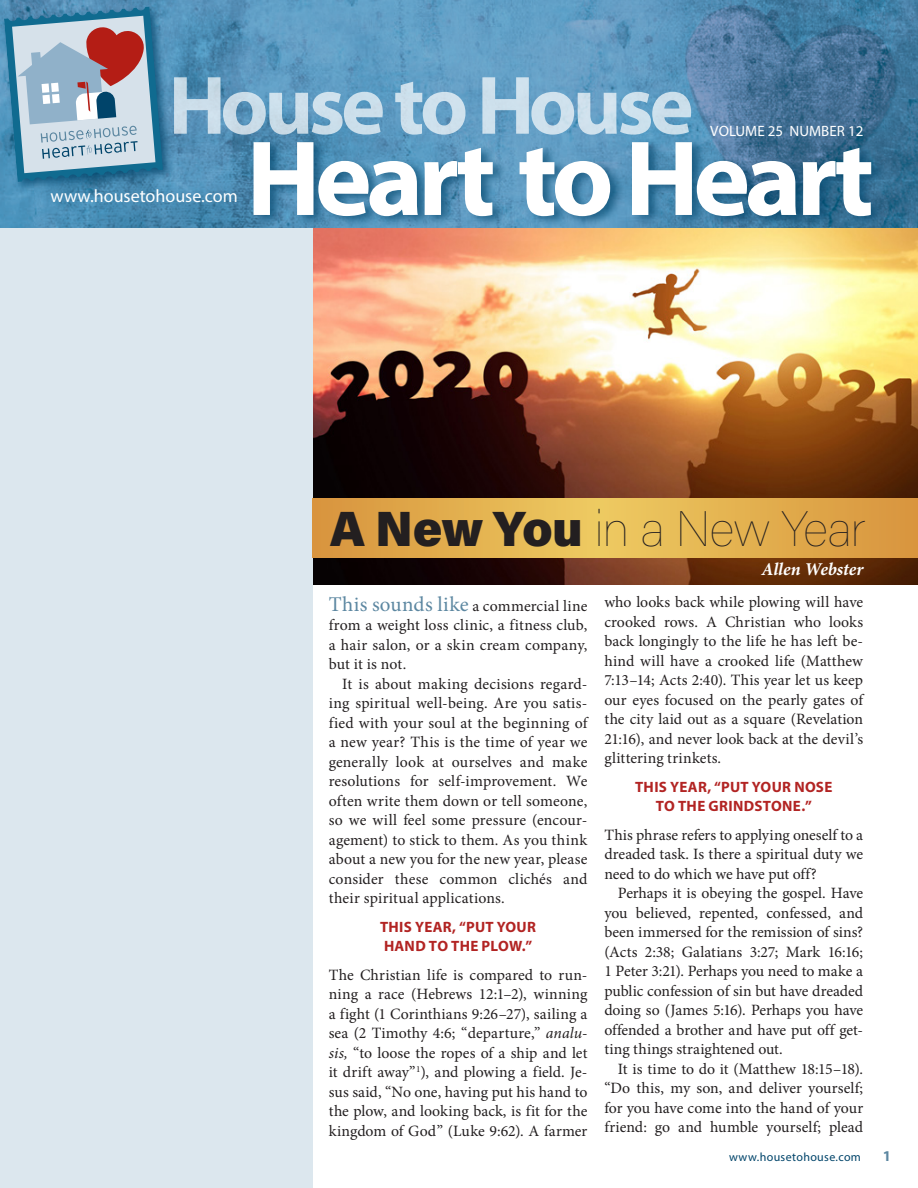
<style>
.page{position:relative;width:918px;height:1188px;background:#fff}
.page>*{position:absolute;margin:0;border:0;box-sizing:border-box;transform-origin:0 0}
.Body_Sans-Serif{font:100 49.5px "Acumin Pro";letter-spacing:-.03em;color:#231f20}
.t1{font:18px "Myriad Pro";color:#fff}
.Body_Serif{font:italic 700 18px "Minion Pro";color:#fff}
.t2{font:15.75px/19.5px "Minion Pro";color:#231f20;text-align:justify}
.t3{font:700 15px/19.5px "Myriad Pro";letter-spacing:.02em;color:#b22423}
.t4{font:15px "Myriad Pro";color:#fff}
.t5{font:700 15px "Myriad Pro";color:#5c87a1}
.t6{font:12px "Myriad Pro";letter-spacing:.03em;color:#00446a}
.s1{font-weight:900}
.s2{font-size:21px;color:#5c87a1}
.s3{font-style:italic}
</style>
<div class="page">
<img style="left:313px;top:228px;width:605px;height:271px">
<img style="left:313px;top:557px;width:605px;height:27px">
<div style="left:0;top:0;width:313px;height:1188px;background:#dce7ee"></div>
<img style="left:0;top:0;width:918px;height:228px">
<div style="left:1px;top:3px;width:174px;height:191px;background:#00446a;opacity:.75"></div>
<svg style="left:4px;top:6px;width:159px;height:176px"></svg>
<svg style="left:174px;top:77px;width:517px;height:58px;background:#8fb8d3"></svg>
<div style="left:252px;top:137px;width:634px;height:90px;background:#00446a;opacity:.65"></div>
<svg style="left:254px;top:142px;width:617px;height:74px"></svg>
<svg style="left:313px;top:499px;width:605px;height:58px;background:#e2af4e"></svg>
<p class="t1" style="left:51px;top:184px;width:189px">www.housetohouse.com</p>
<p class="t4" style="left:710px;top:122px;width:155px">VOLUME 25 NUMBER 12</p>
<p class="Body_Sans-Serif" style="left:330px;top:495px;width:537px"><span class="s1">A New You</span> in a New Year</p>
<p class="t2" style="left:329px;top:596px;width:260px"><span class="s2">This sounds like</span> a commercial line from a weight loss clinic, a fitness club, a hair salon, or a skin cream company, but it is not.</p>
<p class="t2" style="left:329px;top:674px;width:260px;text-indent:14px">It is about making decisions regard&shy;ing spiritual well-being. Are you satis&shy;fied with your soul at the beginning of a new year? This is the time of year we generally look at ourselves and make resolutions for self-improvement. We often write them down or tell someone, so we will feel some pressure (encour&shy;agement) to stick to them. As you think about a new you for the new year, please consider these common clichés and their spiritual applications.</p>
<p class="t3" style="left:380px;top:917px;width:157px">THIS YEAR, “PUT YOUR<br>HAND TO THE PLOW.”</p>
<p class="t2" style="left:329px;top:965px;width:260px">The Christian life is compared to run&shy;ning a race (Hebrews 12:1–2), winning a fight (1 Corinthians 9:26–27), sailing a sea (2 Timothy 4:6; “departure,” <span class="s3">analu&shy;sis,</span> “to loose the ropes of a ship and let it drift away”<sup>1</sup>), and plowing a field. Je&shy;sus said, “No one, having put his hand to the plow, and looking back, is fit for the kingdom of God” (Luke 9:62). A farmer</p>
<p class="Body_Serif" style="left:762px;top:557px;width:104px">Allen Webster</p>
<p class="t2" style="left:604px;top:592px;width:260px">who looks back while plowing will have crooked rows. A Christian who looks back longingly to the life he has left be&shy;hind will have a crooked life (Matthew 7:13–14; Acts 2:40). This year let us keep our eyes focused on the pearly gates of the city laid out as a square (Revelation 21:16), and never look back at the devil’s glittering trinkets.</p>
<p class="t3" style="left:635px;top:776px;width:199px;text-align:center">THIS YEAR, “PUT YOUR NOSE<br>TO THE GRINDSTONE.”</p>
<p class="t2" style="left:604px;top:825px;width:260px">This phrase refers to applying oneself to a dreaded task. Is there a spiritual duty we need to do which we have put off?</p>
<p class="t2" style="left:604px;top:883px;width:260px;text-indent:14px">Perhaps it is obeying the gospel. Have you believed, repented, confessed, and been immersed for the remission of sins? (Acts 2:38; Galatians 3:27; Mark 16:16; 1 Peter 3:21). Perhaps you need to make a public confession of sin but have dreaded doing so (James 5:16). Perhaps you have offended a brother and have put off get&shy;ting things straightened out.</p>
<p class="t2" style="left:604px;top:1059px;width:260px;text-indent:14px">It is time to do it (Matthew 18:15–18). “Do this, my son, and deliver yourself; for you have come into the hand of your friend: go and humble yourself; plead</p>
<p class="t6" style="left:729px;top:1150px;width:133px">www.housetohouse.com</p>
<p class="t5" style="left:883px;top:1146px;width:10px">1</p>
</div>
